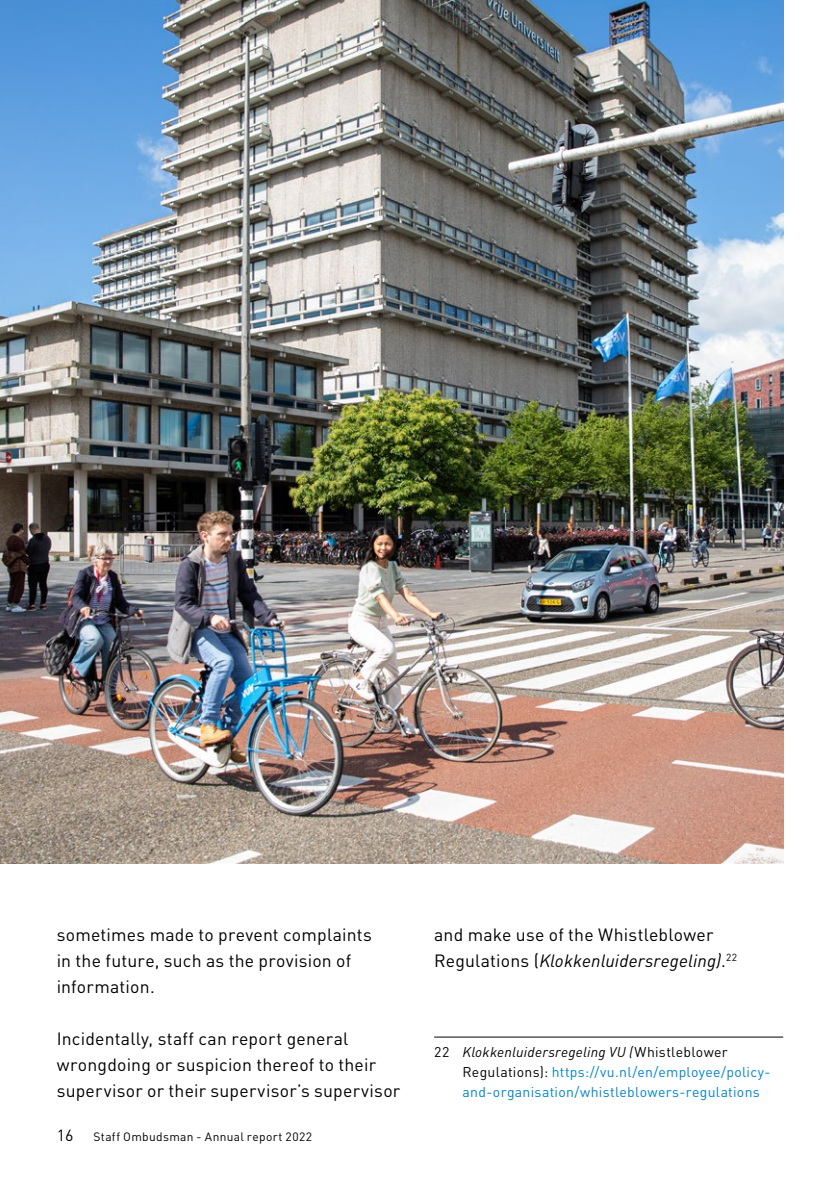
<style>
.page{position:relative;width:840px;height:1191px;background:#fff}
.page>*{position:absolute;margin:0;border:0;box-sizing:border-box;transform-origin:0 0}
.t1{font:17.6px/26px "DIN Pro";letter-spacing:.015em;color:#000}
.t2{font:16px "DIN Pro";color:#000}
.t3{font:14px/20px "DIN Pro";letter-spacing:.025em;color:#0083cc}
.t4{font:12px "DIN Pro";letter-spacing:.03em;color:#000}
.s1{font-style:italic}
.s2{color:#000}
.s3{font-style:italic;color:#000}
</style>
<div class="page">
<img style="left:0;top:0;width:782px;height:863px">
<hr style="left:434px;top:1036px;width:348px;height:1px;background:#000">
<p class="t1" style="left:57px;top:920px;width:316px">sometimes made to prevent complaints in the future, such as the provision of information.</p>
<p class="t1" style="left:57px;top:1024px;width:345px">Incidentally, staff can report general wrongdoing or suspicion thereof to their supervisor or their supervisor’s supervisor</p>
<p class="t2" style="left:57px;top:1122px;width:18px">16</p>
<p class="t4" style="left:94px;top:1127px;width:220px">Staff Ombudsman - Annual report 2022</p>
<p class="t1" style="left:434px;top:920px;width:304px">and make use of the Whistleblower<br>Regulations (<span class="s1">Klokkenluidersregeling)</span>.<sup>22</sup></p>
<p class="t3" style="left:462px;top:1040px;width:309px;text-indent:-28px"><span class="s2">22</span> <span class="s3">Klokkenluidersregeling VU (</span><span class="s2">Whistleblower<br>Regulations):</span> https://vu.nl/en/employee/policy&shy;and-organisation/whistleblowers-regulations</p>
</div>
